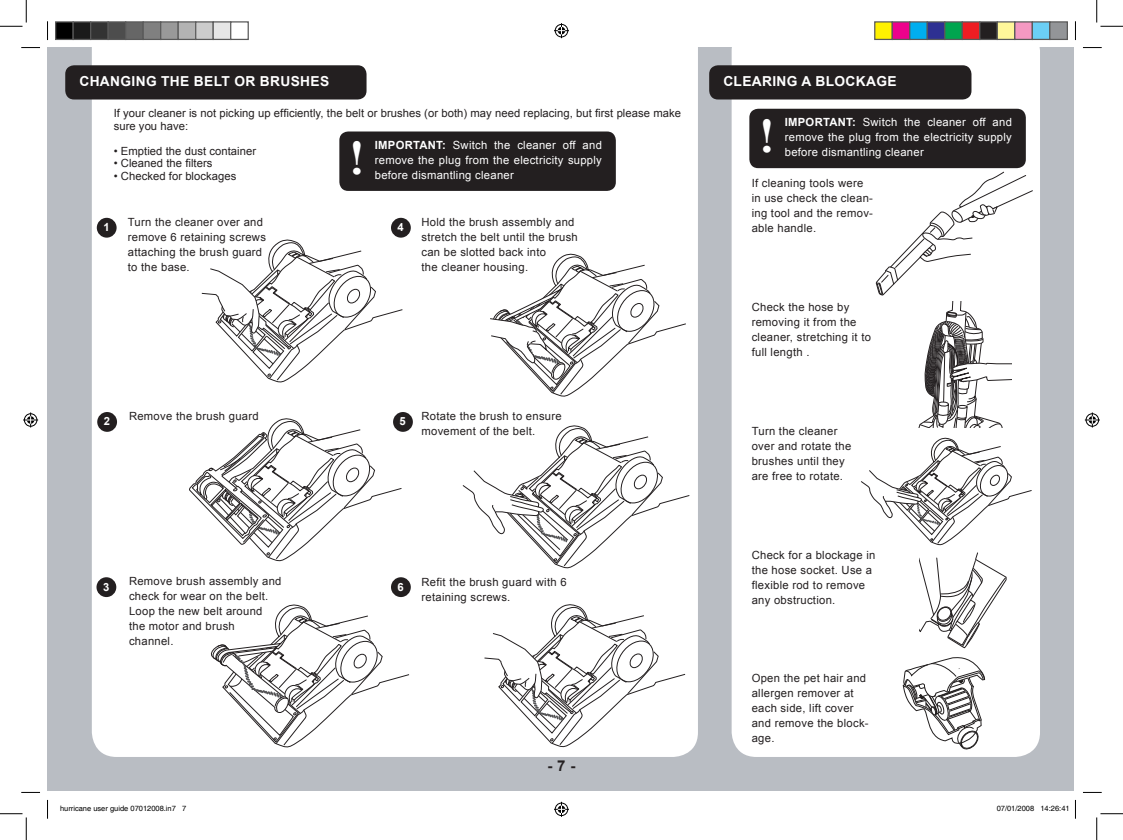
<style>
.page{position:relative;width:1123px;height:840px;background:#fff}
.page>*{position:absolute;margin:0;border:0;box-sizing:border-box;transform-origin:0 0}
.t1{font:700 45px "Century Schoolbook";color:#fff}
.t2{font:700 15px "Arial";color:#231f20}
.t3{font:700 13.75px "Arial";letter-spacing:.025em;color:#fff}
.t4{font:11.25px/15px "Arial";letter-spacing:.025em;color:#231f20}
.t5{font:11.25px/15px "Arial";letter-spacing:.025em;color:#fff}
.t6{font:11.25px/12.5px "Arial";letter-spacing:.005em;color:#231f20}
.t7{font:700 11.25px "Arial";color:#fff}
.t8{font:7.5px "Helvetica";color:#000}
.s1{font-weight:700}
</style>
<div class="page">
<div style="left:48px;top:48px;width:1026px;height:742px;background:#b9bdc3"></div>
<div style="left:92px;top:38px;width:606px;height:718px;background:#fff"></div>
<div style="left:731px;top:26px;width:309px;height:730px;background:#fff;border-radius:25px"></div>
<div style="left:65px;top:65px;width:301px;height:34px;background:#231f20;border-radius:9px"></div>
<div style="left:709px;top:65px;width:262px;height:34px;background:#231f20;border-radius:9px"></div>
<svg style="left:483px;top:602px;width:203px;height:146px;background:#ebebeb"></svg>
<svg style="left:206px;top:602px;width:204px;height:146px;background:#ebeaea"></svg>
<svg style="left:489px;top:252px;width:198px;height:146px;background:#eaeaea"></svg>
<svg style="left:461px;top:423px;width:229px;height:146px;background:#edecec"></svg>
<svg style="left:919px;top:552px;width:87px;height:96px"></svg>
<svg style="left:902px;top:657px;width:83px;height:92px"></svg>
<div style="left:749px;top:109px;width:276px;height:59px;background:#231f20;border-radius:9px"></div>
<svg style="left:861px;top:437px;width:171px;height:109px"></svg>
<div style="left:339px;top:131px;width:277px;height:60px;background:#231f20;border-radius:9px"></div>
<div style="left:97px;top:218px;width:20px;height:19px;background:#231f20;border-radius:50%"></div>
<div style="left:391px;top:218px;width:20px;height:19px;background:#231f20;border-radius:50%"></div>
<svg style="left:201px;top:217px;width:205px;height:166px;background:#ebebeb"></svg>
<div style="left:97px;top:412px;width:20px;height:19px;background:#231f20;border-radius:50%"></div>
<svg style="left:96px;top:577px;width:20px;height:19px"></svg>
<svg style="left:100px;top:579px;width:12px;height:14px"></svg>
<div style="left:393px;top:412px;width:20px;height:19px;background:#231f20;border-radius:50%"></div>
<svg style="left:189px;top:415px;width:220px;height:147px;background:#e5e4e4"></svg>
<div style="left:391px;top:577px;width:20px;height:19px;background:#231f20;border-radius:50%"></div>
<svg style="left:875px;top:172px;width:158px;height:255px"></svg>
<svg style="left:21px;top:47px;width:19px;height:1px"></svg>
<svg style="left:1083px;top:47px;width:18px;height:1px"></svg>
<svg style="left:21px;top:791px;width:19px;height:1px"></svg>
<svg style="left:1083px;top:791px;width:18px;height:1px"></svg>
<svg style="left:47px;top:21px;width:1px;height:19px"></svg>
<svg style="left:47px;top:799px;width:1px;height:19px"></svg>
<svg style="left:1075px;top:21px;width:1px;height:19px"></svg>
<svg style="left:1075px;top:799px;width:1px;height:19px"></svg>
<svg style="left:0;top:0;width:27px;height:27px"></svg>
<svg style="left:0;top:813px;width:27px;height:26px"></svg>
<svg style="left:1096px;top:0;width:27px;height:27px"></svg>
<svg style="left:1096px;top:813px;width:27px;height:26px"></svg>
<svg style="left:554px;top:23px;width:15px;height:15px"></svg>
<svg style="left:554px;top:801px;width:15px;height:15px"></svg>
<svg style="left:23px;top:412px;width:15px;height:15px"></svg>
<svg style="left:1084px;top:412px;width:15px;height:15px"></svg>
<div style="left:56px;top:22px;width:17px;height:17px;background:#000"></div>
<div style="left:55px;top:21px;width:19px;height:19px;border:1px solid #595959"></div>
<div style="left:73px;top:22px;width:18px;height:17px;background:#1a1a1a"></div>
<div style="left:73px;top:21px;width:18px;height:19px;border:1px solid #595959"></div>
<div style="left:91px;top:22px;width:17px;height:17px;background:#333"></div>
<div style="left:90px;top:21px;width:19px;height:19px;border:1px solid #595959"></div>
<div style="left:108px;top:22px;width:18px;height:17px;background:#4d4d4d"></div>
<div style="left:108px;top:21px;width:18px;height:19px;border:1px solid #595959"></div>
<div style="left:126px;top:22px;width:17px;height:17px;background:#666"></div>
<div style="left:125px;top:21px;width:19px;height:19px;border:1px solid #595959"></div>
<div style="left:143px;top:22px;width:18px;height:17px;background:#808080"></div>
<div style="left:143px;top:21px;width:18px;height:19px;border:1px solid #595959"></div>
<div style="left:161px;top:22px;width:17px;height:17px;background:#999"></div>
<div style="left:160px;top:21px;width:19px;height:19px;border:1px solid #595959"></div>
<div style="left:178px;top:22px;width:18px;height:17px;background:#b3b3b3"></div>
<div style="left:178px;top:21px;width:18px;height:19px;border:1px solid #595959"></div>
<div style="left:196px;top:22px;width:17px;height:17px;background:#ccc"></div>
<div style="left:195px;top:21px;width:19px;height:19px;border:1px solid #595959"></div>
<div style="left:213px;top:22px;width:18px;height:17px;background:#e6e6e6"></div>
<div style="left:213px;top:21px;width:18px;height:19px;border:1px solid #595959"></div>
<div style="left:230px;top:21px;width:19px;height:19px;border:1px solid #595959"></div>
<div style="left:874px;top:22px;width:18px;height:17px;background:#fff101"></div>
<div style="left:874px;top:21px;width:19px;height:19px;border:1px solid #595959"></div>
<div style="left:892px;top:22px;width:17px;height:17px;background:#ed028c"></div>
<div style="left:891px;top:21px;width:19px;height:19px;border:1px solid #595959"></div>
<div style="left:909px;top:22px;width:18px;height:17px;background:#00aeef"></div>
<div style="left:909px;top:21px;width:19px;height:19px;border:1px solid #595959"></div>
<div style="left:927px;top:22px;width:17px;height:17px;background:#2e3092"></div>
<div style="left:926px;top:21px;width:19px;height:19px;border:1px solid #595959"></div>
<div style="left:944px;top:22px;width:18px;height:17px;background:#00a54f"></div>
<div style="left:944px;top:21px;width:19px;height:19px;border:1px solid #595959"></div>
<div style="left:962px;top:22px;width:17px;height:17px;background:#ee1d23"></div>
<div style="left:961px;top:21px;width:19px;height:19px;border:1px solid #595959"></div>
<div style="left:979px;top:22px;width:18px;height:17px;background:#231f20"></div>
<div style="left:979px;top:21px;width:19px;height:19px;border:1px solid #595959"></div>
<div style="left:997px;top:22px;width:17px;height:17px;background:#fff79a"></div>
<div style="left:996px;top:21px;width:19px;height:19px;border:1px solid #595959"></div>
<div style="left:1014px;top:22px;width:18px;height:17px;background:#f499c2"></div>
<div style="left:1014px;top:21px;width:19px;height:19px;border:1px solid #595959"></div>
<div style="left:1032px;top:22px;width:17px;height:17px;background:#6bcff6"></div>
<div style="left:1031px;top:21px;width:19px;height:19px;border:1px solid #595959"></div>
<div style="left:1049px;top:22px;width:18px;height:17px;background:#939598"></div>
<div style="left:1049px;top:21px;width:19px;height:19px;border:1px solid #595959"></div>
<p class="t3" style="left:79px;top:72px;width:251px">CHANGING THE BELT OR BRUSHES</p>
<p class="t3" style="left:723px;top:72px;width:175px">CLEARING A BLOCKAGE</p>
<p class="t5" style="left:785px;top:114px;width:229px"><span class="s1">IMPORTANT:</span> Switch the cleaner off and remove the plug from the electricity supply</p>
<p class="t6" style="left:114px;top:107px;width:569px">If your cleaner is not picking up efficiently, the belt or brushes (or both) may need replacing, but first please make sure you have:</p>
<p class="t6" style="left:114px;top:145px;width:144px">• Emptied the dust container</p>
<p class="t6" style="left:114px;top:157px;width:100px">• Cleaned the filters</p>
<p class="t6" style="left:114px;top:170px;width:124px">• Checked for blockages</p>
<p class="t4" style="left:128px;top:214px;width:140px">Turn the cleaner over and remove 6 retaining screws attaching the brush guard to the base.</p>
<h1 class="t1" style="left:760px;top:108px;width:15px">!</h1>
<p class="t5" style="left:375px;top:137px;width:229px"><span class="s1">IMPORTANT:</span> Switch the cleaner off and remove the plug from the electricity supply</p>
<h1 class="t1" style="left:350px;top:131px;width:15px">!</h1>
<p class="t5" style="left:785px;top:144px;width:140px">before dismantling cleaner</p>
<p class="t5" style="left:375px;top:167px;width:140px">before dismantling cleaner</p>
<p class="t4" style="left:751px;top:175px;width:123px">If cleaning tools were in use check the clean&shy;ing tool and the remov&shy;able handle.</p>
<p class="t4" style="left:421px;top:214px;width:158px">Hold the brush assembly and stretch the belt until the brush can be slotted back into<br>the cleaner housing.</p>
<p class="t7" style="left:103px;top:220px;width:8px">1</p>
<p class="t7" style="left:397px;top:220px;width:8px">4</p>
<p class="t7" style="left:104px;top:414px;width:8px">2</p>
<p class="t4" style="left:129px;top:408px;width:131px">Remove the brush guard</p>
<p class="t7" style="left:103px;top:579px;width:8px">3</p>
<p class="t4" style="left:129px;top:573px;width:154px">Remove brush assembly and check for wear on the belt.<br>Loop the new belt around the motor and brush channel.</p>
<p class="t7" style="left:399px;top:414px;width:8px">5</p>
<p class="t4" style="left:421px;top:408px;width:142px">Rotate the brush to ensure movement of the belt.</p>
<p class="t7" style="left:397px;top:579px;width:8px">6</p>
<p class="t4" style="left:421px;top:574px;width:147px">Refit the brush guard with 6 retaining screws.</p>
<h2 class="t2" style="left:547px;top:755px;width:30px">- 7 -</h2>
<p class="t4" style="left:751px;top:299px;width:121px">Check the hose by removing it from the cleaner, stretching it to full length .</p>
<p class="t4" style="left:751px;top:423px;width:101px">Turn the cleaner over and rotate the brushes until they are free to rotate.</p>
<p class="t4" style="left:751px;top:547px;width:125px">Check for a blockage in the hose socket. Use a flexible rod to remove any obstruction.</p>
<p class="t4" style="left:751px;top:670px;width:118px">Open the pet hair and allergen remover at each side, lift cover and remove the block&shy;age.</p>
<p class="t8" style="left:60px;top:803px;width:128px">hurricane user guide 07012008.in7 7</p>
<p class="t8" style="left:996px;top:803px;width:74px">07/01/2008 14:26:41</p>
</div>
